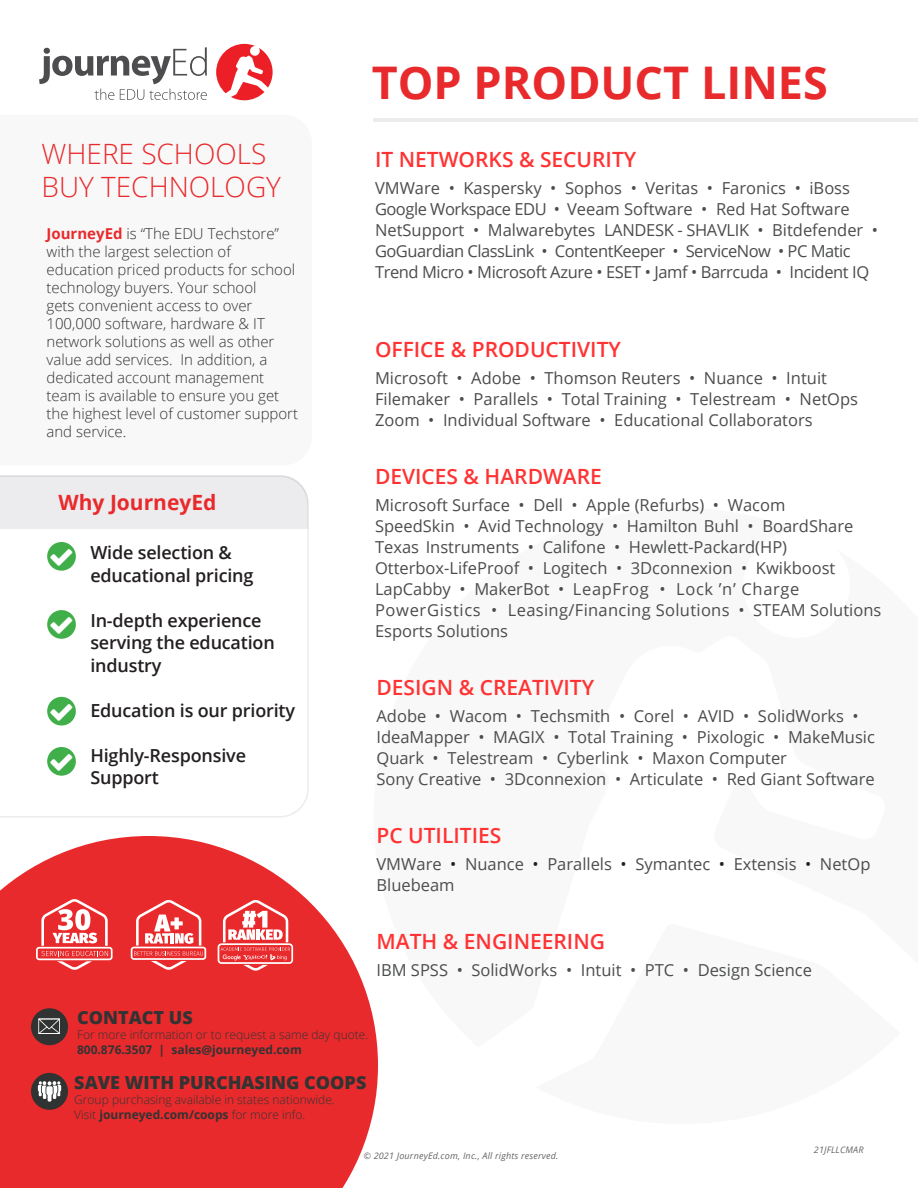
<style>
.page{position:relative;width:918px;height:1188px;background:#fff}
.page>*{position:absolute;margin:0;border:0;box-sizing:border-box;transform-origin:0 0}
.t1{font:700 45px "Open Sans";color:#e92a2c}
.t2{font:300 27.9px/33.6px "Open Sans";color:#e92a2c}
.t3{font:600 21px "Open Sans";color:#f33}
.t4{font:700 21px "Open Sans";color:#e92a2c}
.t5{font:600 18px/22.5px "Open Sans";letter-spacing:-.01em;color:#231f20}
.t6{font:800 18px "Open Sans";color:#333}
.t7{font:16.5px/21px "Open Sans";color:#4b4c4d}
.t8{font:16.5px/21px "Open Sans";letter-spacing:-.025em;color:#4b4c4d}
.t9{font:300 15px/18px "Open Sans";color:#313232}
.t10{font:300 12px/15px "Open Sans";color:#333}
.t11{font:700 12px "Open Sans";color:#333}
.t12{font:italic 9px "Open Sans";letter-spacing:.02em;color:#666}
.s1{font-weight:700;color:#e92a2c}
.s2{color:#231f20}
.s3{font-weight:700}
</style>
<div class="page">
<svg style="left:0;top:500px;width:309px;height:318px"></svg>
<svg style="left:0;top:836px;width:378px;height:352px;background:#ec4749"></svg>
<div style="left:0;top:475px;width:308px;height:54px;background:#ececee"></div>
<svg style="left:216px;top:44px;width:57px;height:56px"></svg>
<svg style="left:39px;top:47px;width:168px;height:53px"></svg>
<svg style="left:131px;top:900px;width:75px;height:70px"></svg>
<svg style="left:218px;top:900px;width:75px;height:71px"></svg>
<svg style="left:36px;top:899px;width:77px;height:71px"></svg>
<hr style="left:373px;top:118px;width:545px;height:4px;background:#ececee">
<div style="left:31px;top:1073px;width:37px;height:37px;background:#313232;border-radius:50%"></div>
<svg style="left:38px;top:1081px;width:23px;height:21px"></svg>
<div style="left:47px;top:542px;width:29px;height:29px;background:#40ae49;border-radius:50%"></div>
<div style="left:47px;top:610px;width:29px;height:29px;background:#40ae49;border-radius:50%"></div>
<div style="left:47px;top:697px;width:29px;height:29px;background:#40ae49;border-radius:50%"></div>
<div style="left:47px;top:747px;width:29px;height:29px;background:#40ae49;border-radius:50%"></div>
<div style="left:31px;top:1008px;width:37px;height:37px;background:#313232;border-radius:50%"></div>
<svg style="left:38px;top:1019px;width:22px;height:15px"></svg>
<p class="t2" style="left:42px;top:136px;width:241px">WHERE SCHOOLS<br>BUY TECHNOLOGY</p>
<p class="t9" style="left:47px;top:224px;width:253px"><span class="s1">JourneyEd</span> is “The EDU Techstore” with the largest selection of education priced products for school technology buyers. Your school<br>gets convenient access to over<br>100,000 software, hardware &amp; IT network solutions as well as other value add services. In addition, a dedicated account management team is available to ensure you get the highest level of customer support and service.</p>
<p class="t4" style="left:59px;top:488px;width:160px">Why JourneyEd</p>
<p class="t5" style="left:90px;top:541px;width:165px">Wide selection &amp; educational pricing</p>
<p class="t5" style="left:90px;top:609px;width:186px">In-depth experience serving the education industry</p>
<p class="t5" style="left:90px;top:699px;width:206px">Education is our priority</p>
<p class="t5" style="left:90px;top:744px;width:157px">Highly-Responsive<br>Support</p>
<p class="t1" style="left:372px;top:51px;width:458px">TOP PRODUCT LINES</p>
<p class="t3" style="left:375px;top:145px;width:263px">IT NETWORKS &amp; SECURITY</p>
<p class="t8" style="left:375px;top:177px;width:505px">VMWare • Kaspersky • Sophos • Veritas • Faronics • iBoss Google Workspace EDU • Veeam Software • Red Hat Software NetSupport • Malwarebytes LANDESK - SHAVLIK • Bitdefender • GoGuardian ClassLink • ContentKeeper • ServiceNow • PC Matic Trend Micro • Microsoft Azure • ESET • Jamf • Barrcuda • Incident IQ</p>
<p class="t3" style="left:375px;top:335px;width:248px">OFFICE &amp; PRODUCTIVITY</p>
<p class="t7" style="left:375px;top:367px;width:485px">Microsoft • Adobe • Thomson Reuters • Nuance • Intuit<br>Filemaker • Parallels • Total Training • Telestream • NetOps<br>Zoom • Individual Software • Educational Collaborators</p>
<p class="t3" style="left:375px;top:462px;width:229px">DEVICES &amp; HARDWARE</p>
<p class="t7" style="left:375px;top:494px;width:508px">Microsoft Surface • Dell • Apple (Refurbs) • Wacom<br>SpeedSkin • Avid Technology • Hamilton Buhl • BoardShare Texas Instruments • Califone • Hewlett-Packard(HP)<br>Otterbox-LifeProof • Logitech • 3Dconnexion • Kwikboost LapCabby • MakerBot • LeapFrog • Lock ’n’ Charge PowerGistics • Leasing/Financing Solutions • STEAM Solutions Esports Solutions</p>
<p class="t3" style="left:376px;top:673px;width:219px">DESIGN &amp; CREATIVITY</p>
<p class="t7" style="left:376px;top:705px;width:500px">Adobe • Wacom • Techsmith • Corel • AVID • SolidWorks • IdeaMapper • MAGIX • Total Training • Pixologic • MakeMusic Quark • Telestream • Cyberlink • Maxon Computer<br>Sony Creative • 3Dconnexion • Articulate • Red Giant Software</p>
<p class="t3" style="left:376px;top:821px;width:126px">PC UTILITIES</p>
<p class="t7" style="left:376px;top:853px;width:495px">VMWare <span class="s2">•</span> Nuance <span class="s2">•</span> Parallels <span class="s2">•</span> Symantec <span class="s2">•</span> Extensis <span class="s2">•</span> NetOp<br>Bluebeam</p>
<p class="t3" style="left:376px;top:927px;width:230px">MATH &amp; ENGINEERING</p>
<p class="t7" style="left:376px;top:959px;width:437px">IBM SPSS • SolidWorks • Intuit • PTC • Design Science</p>
<p class="t6" style="left:77px;top:1004px;width:117px">CONTACT US</p>
<p class="t10" style="left:77px;top:1027px;width:293px">For more information or to request a same day quote.</p>
<p class="t11" style="left:77px;top:1042px;width:226px">800.876.3507 | sales@journeyed.com</p>
<p class="t6" style="left:74px;top:1069px;width:294px">SAVE WITH PURCHASING COOPS</p>
<p class="t10" style="left:74px;top:1092px;width:262px">Group purchasing available in states nationwide.<br>Visit <span class="s3">journeyed.com/coops</span> for more info.</p>
<p class="t12" style="left:364px;top:1149px;width:196px">© 2021 JourneyEd.com, Inc., All rights reserved.</p>
<p class="t12" style="left:814px;top:1144px;width:51px">21JFLLCMAR</p>
</div>
